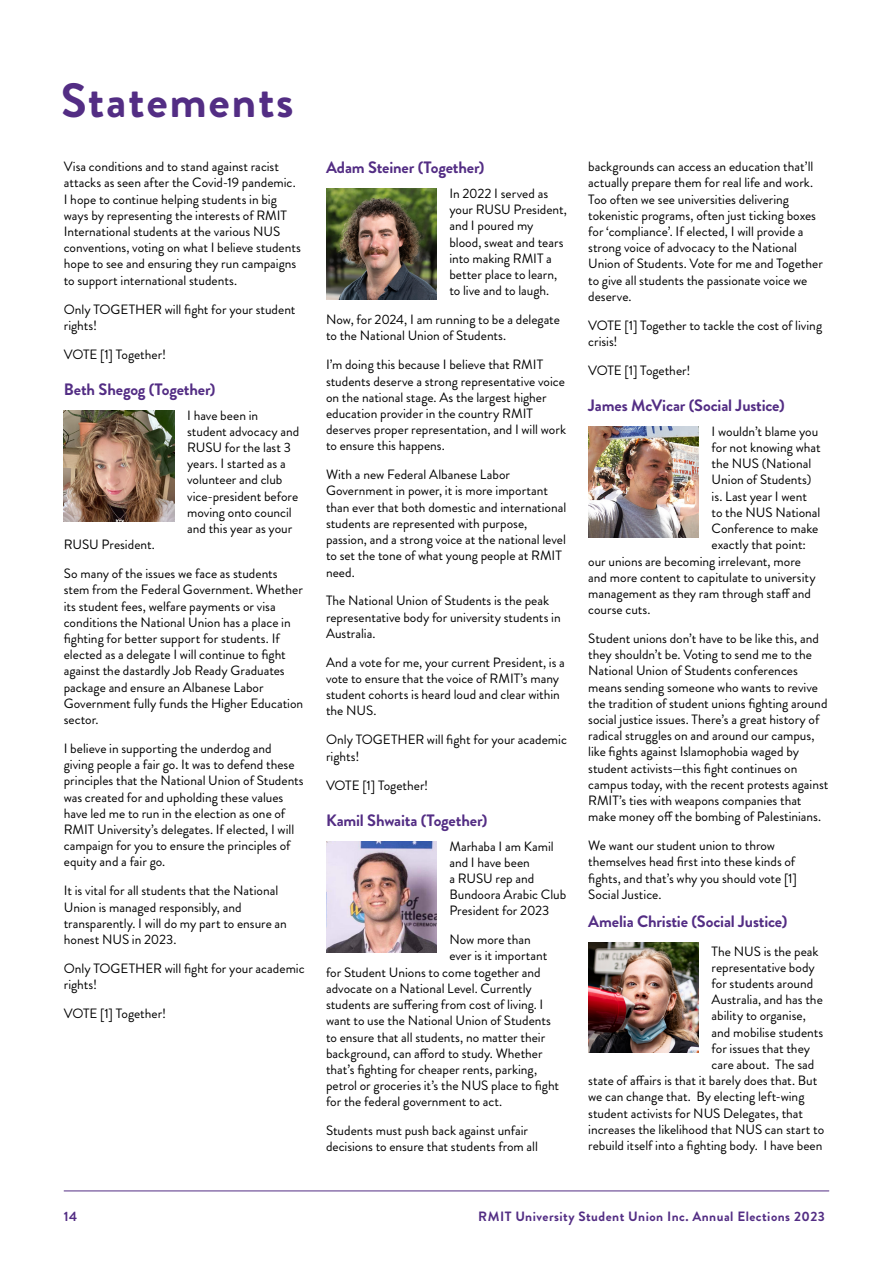
<style>
.page{position:relative;width:893px;height:1263px;background:#fff}
.page>*{position:absolute;margin:0;border:0;box-sizing:border-box;transform-origin:0 0}
.t1{font:700 48px "Brandon Grotesque";letter-spacing:.035em;color:#532d84}
.t2{font:700 16.5px "Brandon Grotesque";letter-spacing:-.01em;color:#532d84}
.t3{font:13.5px/16.2px "Brandon Grotesque";color:#000}
.t4{font:700 13.5px "Brandon Grotesque";letter-spacing:.035em;color:#532d84}
</style>
<div class="page">
<hr style="left:64px;top:1190px;width:765px;height:1px;background:#532d84">
<img style="left:64px;top:411px;width:110px;height:110px">
<img style="left:326px;top:189px;width:111px;height:110px">
<img style="left:326px;top:841px;width:111px;height:111px">
<img style="left:588px;top:427px;width:111px;height:110px">
<img style="left:588px;top:942px;width:111px;height:111px">
<h1 class="t1" style="left:61px;top:67px;width:234px">Statements</h1>
<p class="t3" style="left:64px;top:159px;width:239px">Visa conditions and to stand against racist attacks as seen after the Covid-19 pandemic.<br>I hope to continue helping students in big ways by representing the interests of RMIT International students at the various NUS conventions, voting on what I believe students hope to see and ensuring they run campaigns to support international students.</p>
<p class="t3" style="left:64px;top:301px;width:233px">Only TOGETHER will fight for your student rights!</p>
<p class="t3" style="left:64px;top:346px;width:104px">VOTE [1] Together!</p>
<p class="t2" style="left:64px;top:378px;width:153px">Beth Shegog (Together)</p>
<p class="t3" style="left:187px;top:407px;width:114px">I have been in student advocacy and<br>RUSU for the last 3 years. I started as a volunteer and club vice-president before moving onto council and this year as your</p>
<p class="t3" style="left:64px;top:530px;width:215px;line-height:29px">RUSU President.<br>So many of the issues we face as students</p>
<p class="t3" style="left:64px;top:582px;width:241px">stem from the Federal Government. Whether its student fees, welfare payments or visa conditions the National Union has a place in fighting for better support for students. If elected as a delegate I will continue to fight against the dastardly Job Ready Graduates package and ensure an Albanese Labor Government fully funds the Higher Education sector.</p>
<p class="t3" style="left:64px;top:740px;width:241px">I believe in supporting the underdog and giving people a fair go. It was to defend these principles that the National Union of Students was created for and upholding these values have led me to run in the election as one of RMIT University’s delegates. If elected, I will campaign for you to ensure the principles of equity and a fair go.</p>
<p class="t3" style="left:64px;top:883px;width:225px">It is vital for all students that the National Union is managed responsibly, and transparently. I will do my part to ensure an honest NUS in 2023.</p>
<p class="t3" style="left:64px;top:960px;width:242px">Only TOGETHER will fight for your academic rights!</p>
<p class="t3" style="left:64px;top:1005px;width:104px">VOTE [1] Together!</p>
<p class="t2" style="left:326px;top:156px;width:160px">Adam Steiner (Together)</p>
<p class="t3" style="left:449px;top:185px;width:119px">In 2022 I served as your RUSU President, and I poured my blood, sweat and tears into making RMIT a better place to learn, to live and to laugh.</p>
<p class="t3" style="left:326px;top:312px;width:235px">Now, for 2024, I am running to be a delegate to the National Union of Students.</p>
<p class="t3" style="left:326px;top:357px;width:242px">I’m doing this because I believe that RMIT students deserve a strong representative voice on the national stage. As the largest higher education provider in the country RMIT deserves proper representation, and I will work to ensure this happens.</p>
<p class="t3" style="left:326px;top:467px;width:242px">With a new Federal Albanese Labor Government in power, it is more important than ever that both domestic and international students are represented with purpose, passion, and a strong voice at the national level to set the tone of what young people at RMIT need.</p>
<p class="t3" style="left:326px;top:593px;width:236px">The National Union of Students is the peak representative body for university students in<br>Australia.</p>
<p class="t3" style="left:326px;top:654px;width:240px">And a vote for me, your current President, is a vote to ensure that the voice of RMIT’s many student cohorts is heard loud and clear within the NUS.</p>
<p class="t3" style="left:326px;top:732px;width:242px">Only TOGETHER will fight for your academic rights!</p>
<p class="t3" style="left:326px;top:777px;width:104px">VOTE [1] Together!</p>
<p class="t2" style="left:326px;top:809px;width:163px">Kamil Shwaita (Together)</p>
<p class="t3" style="left:449px;top:838px;width:118px">Marhaba I am Kamil and I have been<br>a RUSU rep and<br>Bundoora Arabic Club<br>President for 2023</p>
<p class="t3" style="left:449px;top:932px;width:83px">Now more than</p>
<p class="t3" style="left:449px;top:948px;width:99px">ever is it important</p>
<p class="t3" style="left:326px;top:964px;width:216px">for Student Unions to come together and</p>
<p class="t3" style="left:326px;top:980px;width:207px">advocate on a National Level. Currently</p>
<p class="t3" style="left:326px;top:996px;width:219px">students are suffering from cost of living. I</p>
<p class="t3" style="left:326px;top:1013px;width:226px">want to use the National Union of Students</p>
<p class="t3" style="left:326px;top:1029px;width:221px">to ensure that all students, no matter their</p>
<p class="t3" style="left:326px;top:1045px;width:218px">background, can afford to study. Whether</p>
<p class="t3" style="left:326px;top:1061px;width:213px">that’s fighting for cheaper rents, parking,</p>
<p class="t3" style="left:326px;top:1077px;width:235px">petrol or groceries it’s the NUS place to fight</p>
<p class="t3" style="left:326px;top:1094px;width:178px">for the federal government to act.</p>
<p class="t3" style="left:326px;top:1123px;width:213px">Students must push back against unfair decisions to ensure that students from all</p>
<p class="t3" style="left:588px;top:159px;width:236px">backgrounds can access an education that’ll actually prepare them for real life and work.<br>Too often we see universities delivering tokenistic programs, often just ticking boxes for ‘compliance’. If elected, I will provide a strong voice of advocacy to the National Union of Students. Vote for me and Together to give all students the passionate voice we deserve.</p>
<p class="t3" style="left:588px;top:317px;width:235px">VOTE [1] Together to tackle the cost of living crisis!</p>
<p class="t3" style="left:588px;top:362px;width:104px">VOTE [1] Together!</p>
<p class="t2" style="left:588px;top:394px;width:198px">James McVicar (Social Justice)</p>
<p class="t3" style="left:712px;top:423px;width:108px">I wouldn’t blame you</p>
<p class="t3" style="left:712px;top:439px;width:111px">for not knowing what</p>
<p class="t3" style="left:712px;top:456px;width:101px">the NUS (National</p>
<p class="t3" style="left:712px;top:472px;width:101px">Union of Students)</p>
<p class="t3" style="left:712px;top:488px;width:97px">is. Last year I went</p>
<p class="t3" style="left:712px;top:504px;width:110px">to the NUS National</p>
<p class="t3" style="left:712px;top:520px;width:108px">Conference to make</p>
<p class="t3" style="left:712px;top:537px;width:96px">exactly that point:</p>
<p class="t3" style="left:588px;top:553px;width:214px">our unions are becoming irrelevant, more</p>
<p class="t3" style="left:588px;top:569px;width:229px">and more content to capitulate to university</p>
<p class="t3" style="left:588px;top:585px;width:224px">management as they ram through staff and</p>
<p class="t3" style="left:588px;top:601px;width:64px">course cuts.</p>
<p class="t3" style="left:588px;top:630px;width:242px">Student unions don’t have to be like this, and they shouldn’t be. Voting to send me to the National Union of Students conferences means sending someone who wants to revive the tradition of student unions fighting around social justice issues. There’s a great history of radical struggles on and around our campus, like fights against Islamophobia waged by student activists—this fight continues on campus today, with the recent protests against RMIT’s ties with weapons companies that make money off the bombing of Palestinians.</p>
<p class="t3" style="left:588px;top:838px;width:210px">We want our student union to throw themselves head first into these kinds of fights, and that’s why you should vote [1] Social Justice.</p>
<p class="t2" style="left:588px;top:909px;width:201px">Amelia Christie (Social Justice)</p>
<p class="t3" style="left:712px;top:943px;width:108px">The NUS is the peak</p>
<p class="t3" style="left:712px;top:959px;width:105px">representative body</p>
<p class="t3" style="left:712px;top:975px;width:103px">for students around</p>
<p class="t3" style="left:712px;top:992px;width:113px">Australia, and has the</p>
<p class="t3" style="left:712px;top:1008px;width:96px">ability to organise,</p>
<p class="t3" style="left:712px;top:1024px;width:113px">and mobilise students</p>
<p class="t3" style="left:712px;top:1040px;width:100px">for issues that they</p>
<p class="t3" style="left:712px;top:1056px;width:104px">care about. The sad</p>
<p class="t3" style="left:588px;top:1073px;width:231px">state of affairs is that it barely does that. But</p>
<p class="t3" style="left:588px;top:1089px;width:218px">we can change that. By electing left-wing</p>
<p class="t3" style="left:588px;top:1105px;width:216px">student activists for NUS Delegates, that</p>
<p class="t3" style="left:588px;top:1121px;width:238px">increases the likelihood that NUS can start to</p>
<p class="t3" style="left:588px;top:1137px;width:236px">rebuild itself into a fighting body. I have been</p>
<p class="t4" style="left:64px;top:1207px;width:15px">14</p>
<p class="t4" style="left:478px;top:1207px;width:348px">RMIT University Student Union Inc. Annual Elections 2023</p>
</div>
